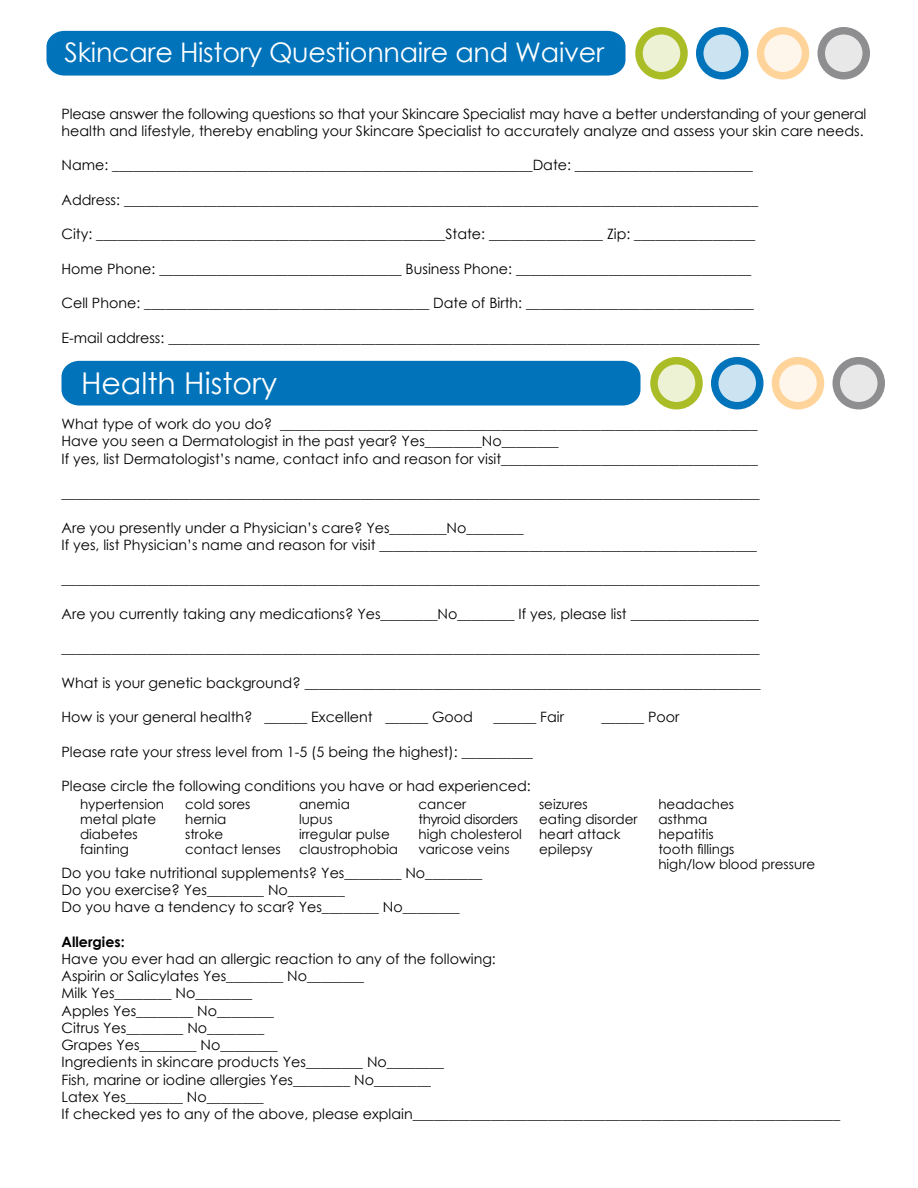
<style>
.page{position:relative;width:918px;height:1188px;background:#fff}
.page>*{position:absolute;margin:0;border:0;box-sizing:border-box;transform-origin:0 0}
.t1{font:30px "Century Gothic";color:#fff}
.t2{font:27px "Century Gothic";letter-spacing:-.01em;color:#fff}
.t3{font:14.25px/17.2px "Century Gothic";color:#000}
.t4{font:700 14.25px "Century Gothic";color:#000}
.t5{font:13.5px/15px "Century Gothic";color:#000}
</style>
<div class="page">
<div style="left:639px;top:31px;width:45px;height:45px;background:#eef2d4;border-radius:50%"></div>
<div style="left:635px;top:27px;width:53px;height:52px;border:8px solid #abbd26;border-radius:50%"></div>
<div style="left:700px;top:31px;width:45px;height:45px;background:#cce3f1;border-radius:50%"></div>
<div style="left:696px;top:27px;width:53px;height:52px;border:8px solid #0073bb;border-radius:50%"></div>
<div style="left:761px;top:31px;width:45px;height:45px;background:#fff6eb;border-radius:50%"></div>
<div style="left:757px;top:27px;width:52px;height:52px;border:8px solid #ffd49a;border-radius:50%"></div>
<div style="left:821px;top:31px;width:45px;height:45px;background:#e8e8e9;border-radius:50%"></div>
<div style="left:818px;top:27px;width:52px;height:52px;border:8px solid #8e8e91;border-radius:50%"></div>
<div style="left:46px;top:31px;width:580px;height:45px;background:#0073bb"></div>
<div style="left:654px;top:361px;width:45px;height:45px;background:#eef2d4;border-radius:50%"></div>
<div style="left:650px;top:357px;width:53px;height:52px;border:8px solid #abbd26;border-radius:50%"></div>
<div style="left:715px;top:361px;width:45px;height:45px;background:#cce3f1;border-radius:50%"></div>
<div style="left:711px;top:357px;width:53px;height:52px;border:8px solid #0073bb;border-radius:50%"></div>
<div style="left:776px;top:361px;width:45px;height:45px;background:#fff6eb;border-radius:50%"></div>
<div style="left:772px;top:357px;width:52px;height:52px;border:8px solid #ffd49a;border-radius:50%"></div>
<div style="left:836px;top:361px;width:45px;height:45px;background:#e8e8e9;border-radius:50%"></div>
<div style="left:833px;top:357px;width:52px;height:52px;border:8px solid #8e8e91;border-radius:50%"></div>
<div style="left:62px;top:361px;width:578px;height:45px;background:#0073bb"></div>
<h2 class="t2" style="left:64px;top:33px;width:541px">Skincare History Questionnaire and Waiver</h2>
<p class="t3" style="left:62px;top:105px;width:806px">Please answer the following questions so that your Skincare Specialist may have a better understanding of your general health and lifestyle, thereby enabling your Skincare Specialist to accurately analyze and assess your skin care needs.</p>
<p class="t3" style="left:62px;top:156px;width:693px">Name: ___________________________________________________________Date: _________________________</p>
<p class="t3" style="left:62px;top:191px;width:698px">Address: _________________________________________________________________________________________</p>
<p class="t3" style="left:62px;top:225px;width:695px">City: _________________________________________________State: ________________ Zip: _________________</p>
<p class="t3" style="left:62px;top:260px;width:691px">Home Phone: __________________________________ Business Phone: _________________________________</p>
<p class="t3" style="left:62px;top:294px;width:694px">Cell Phone: ________________________________________ Date of Birth: ________________________________</p>
<p class="t3" style="left:62px;top:329px;width:700px">E-mail address: ___________________________________________________________________________________</p>
<h1 class="t1" style="left:81px;top:362px;width:198px">Health History</h1>
<p class="t3" style="left:62px;top:415px;width:698px">What type of work do you do? ___________________________________________________________________<br>Have you seen a Dermatologist in the past year? Yes________No________<br>If yes, list Dermatologist’s name, contact info and reason for visit____________________________________</p>
<p class="t3" style="left:62px;top:484px;width:700px">__________________________________________________________________________________________________</p>
<p class="t3" style="left:62px;top:519px;width:697px">Are you presently under a Physician’s care? Yes________No________<br>If yes, list Physician’s name and reason for visit _____________________________________________________</p>
<p class="t3" style="left:62px;top:570px;width:700px">__________________________________________________________________________________________________</p>
<p class="t3" style="left:62px;top:605px;width:699px">Are you currently taking any medications? Yes________No________ If yes, please list __________________</p>
<p class="t3" style="left:62px;top:639px;width:700px">__________________________________________________________________________________________________</p>
<p class="t3" style="left:62px;top:674px;width:701px">What is your genetic background? ________________________________________________________________</p>
<p class="t3" style="left:62px;top:708px;width:413px">How is your general health? ______ Excellent ______ Good</p>
<p class="t3" style="left:494px;top:708px;width:72px">______ Fair</p>
<p class="t3" style="left:602px;top:708px;width:80px">______ Poor</p>
<p class="t3" style="left:62px;top:743px;width:473px">Please rate your stress level from 1-5 (5 being the highest): __________</p>
<p class="t3" style="left:62px;top:777px;width:471px">Please circle the following conditions you have or had experienced:</p>
<p class="t5" style="left:80px;top:796px;width:86px">hypertension metal plate diabetes fainting</p>
<p class="t5" style="left:185px;top:796px;width:97px">cold sores hernia<br>stroke<br>contact lenses</p>
<p class="t5" style="left:299px;top:796px;width:100px">anemia<br>lupus<br>irregular pulse claustrophobia</p>
<p class="t5" style="left:418px;top:796px;width:105px">cancer<br>thyroid disorders high cholesterol varicose veins</p>
<p class="t5" style="left:539px;top:796px;width:100px">seizures<br>eating disorder heart attack epilepsy</p>
<p class="t5" style="left:658px;top:796px;width:158px">headaches<br>asthma<br>hepatitis<br>tooth fillings<br>high/low blood pressure</p>
<p class="t3" style="left:62px;top:864px;width:422px">Do you take nutritional supplements? Yes________ No________<br>Do you exercise? Yes________ No________<br>Do you have a tendency to scar? Yes________ No________</p>
<p class="t4" style="left:62px;top:931px;width:65px">Allergies:</p>
<p class="t3" style="left:62px;top:950px;width:780px">Have you ever had an allergic reaction to any of the following:<br>Aspirin or Salicylates Yes________ No________<br>Milk Yes________ No________<br>Apples Yes________ No________<br>Citrus Yes________ No________<br>Grapes Yes________ No________<br>Ingredients in skincare products Yes________ No________<br>Fish, marine or iodine allergies Yes________ No________<br>Latex Yes________ No________<br>If checked yes to any of the above, please explain____________________________________________________________</p>
</div>
